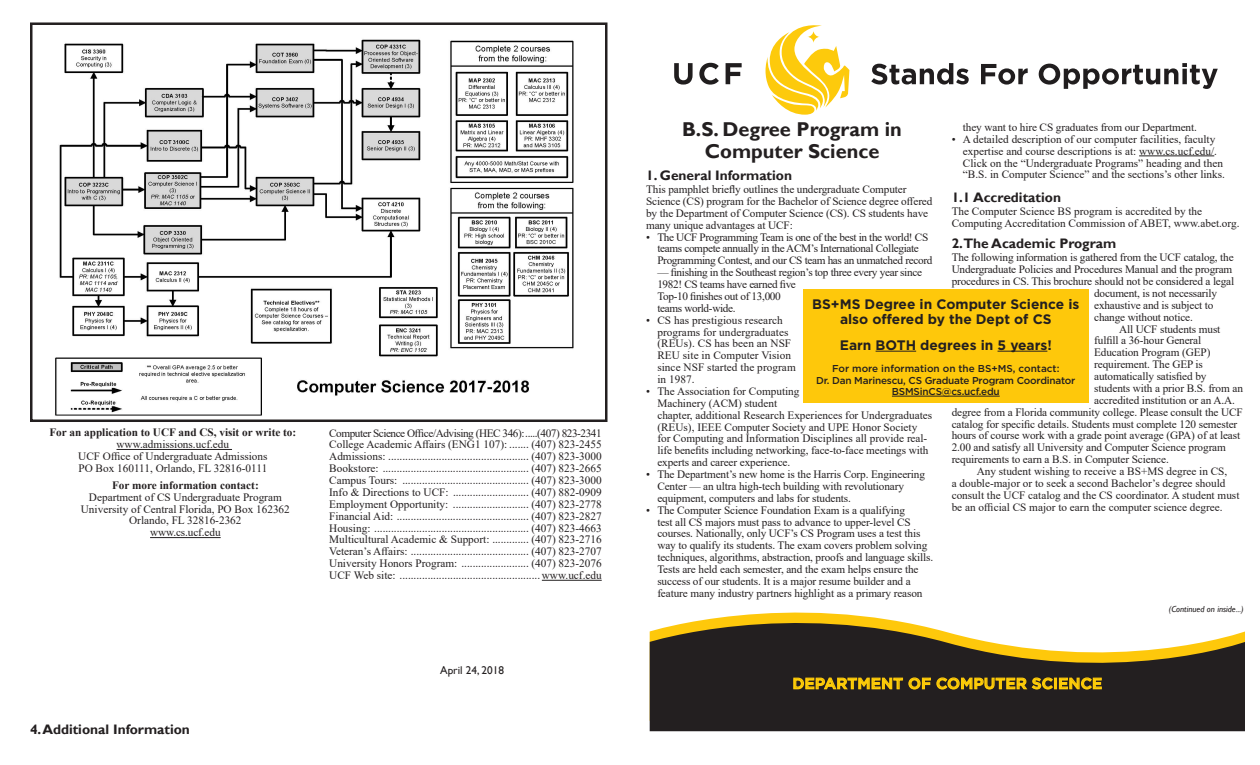
<style>
.page{position:relative;width:1260px;height:765px;background:#fff}
.page>*{position:absolute;margin:0;border:0;box-sizing:border-box;transform-origin:0 0}
.t1{font:700 20px/21.2px "Gill Sans";color:#231f20;text-align:center}
.t2{font:500 15px "Gotham";letter-spacing:.02em;color:#fece08}
.SubHead{font:700 13.75px "Gill Sans";color:#231f20}
.Sub-Subheads{font:700 13.75px/15px "Gotham";color:#231f20;text-align:center}
.Body{font:11.25px/11.9px "Times New Roman";letter-spacing:-.01em;color:#231f20}
.Data_on_back_panel{font:11.25px "Times New Roman";color:#231f20}
.Body_after_1st_Para{font:11.25px/11.9px "Times New Roman";letter-spacing:-.01em;color:#231f20}
.Body-2{font:11.25px/11.9px "Times New Roman";letter-spacing:-.03em;color:#231f20}
.Data_on_back_panel-2{font:11.25px "Times New Roman";letter-spacing:-.04em;color:#231f20}
.Body_after_1st_Para-2{font:700 11.25px "Times New Roman";color:#231f20}
.Body-3{font:700 11.25px "Times New Roman";color:#231f20}
.Data__small_reverse{font:11.25px "Gill Sans";color:#231f20}
.Sub-Subheads-2{font:500 10px/11.2px "Gotham";letter-spacing:-.02em;color:#231f20;text-align:center}
.t3{font:italic 8.75px "Gill Sans";color:#231f20}
</style>
<div class="page">
<hr style="left:117px;top:449px;width:115px;height:1px;background:#231f20">
<hr style="left:150px;top:537px;width:71px;height:1px;background:#231f20">
<hr style="left:542px;top:580px;width:60px;height:1px;background:#231f20">
<hr style="left:1139px;top:156px;width:75px;height:1px;background:#231f20">
<svg style="left:766px;top:25px;width:83px;height:90px"></svg>
<svg style="left:807px;top:31px;width:13px;height:12px"></svg>
<svg style="left:674px;top:63px;width:19px;height:22px"></svg>
<svg style="left:699px;top:63px;width:20px;height:22px"></svg>
<svg style="left:726px;top:63px;width:16px;height:21px"></svg>
<svg style="left:871px;top:63px;width:98px;height:22px"></svg>
<svg style="left:981px;top:64px;width:47px;height:21px"></svg>
<svg style="left:1039px;top:63px;width:179px;height:26px"></svg>
<img style="left:55px;top:39px;width:519px;height:377px">
<div style="left:30px;top:22px;width:578px;height:400px;border:2px solid #231f20"></div>
<svg style="left:650px;top:612px;width:595px;height:119px;fill:#231f20"></svg>
<svg style="left:793px;top:677px;width:310px;height:13px;background:#836916"></svg>
<div style="left:803px;top:289px;width:286px;height:114px;background:#fec80b"></div>
<hr style="left:876px;top:351px;width:40px;height:1px;background:#231f20">
<hr style="left:998px;top:351px;width:49px;height:1px;background:#231f20">
<hr style="left:892px;top:396px;width:108px;height:1px;background:#231f20">
<p class="Body_after_1st_Para-2" style="left:49px;top:424px;width:248px">For an application to UCF and CS, visit or write to:</p>
<p class="Body_after_1st_Para" style="left:117px;top:438px;width:114px">www.admissions.ucf.edu</p>
<p class="Body_after_1st_Para" style="left:78px;top:450px;width:191px">UCF Office of Undergraduate Admissions</p>
<p class="Body_after_1st_Para" style="left:78px;top:462px;width:190px">PO Box 160111, Orlando, FL 32816-0111</p>
<p class="Body-3" style="left:112px;top:477px;width:148px">For more information contact:</p>
<p class="Body" style="left:89px;top:491px;width:194px">Department of CS Undergraduate Program</p>
<p class="Body" style="left:81px;top:503px;width:211px">University of Central Florida, PO Box 162362</p>
<p class="Body" style="left:129px;top:514px;width:114px">Orlando, FL 32816-2362</p>
<p class="Body" style="left:150px;top:526px;width:72px">www.cs.ucf.edu</p>
<p class="Data_on_back_panel-2" style="left:329px;top:425px;width:274px">Computer Science Office/Advising (HEC 346):.....(407) 823-2341</p>
<p class="Data_on_back_panel" style="left:329px;top:437px;width:274px">College Academic Affairs (ENG1 107): ....... (407) 823-2455</p>
<p class="Data_on_back_panel" style="left:329px;top:449px;width:274px">Admissions: .................................................. (407) 823-3000</p>
<p class="Data_on_back_panel" style="left:329px;top:460px;width:274px">Bookstore: .................................................... (407) 823-2665</p>
<p class="Data_on_back_panel" style="left:329px;top:472px;width:274px">Campus Tours: ............................................. (407) 823-3000</p>
<p class="Data_on_back_panel" style="left:329px;top:484px;width:274px">Info &amp; Directions to UCF: ........................... (407) 882-0909</p>
<p class="Data_on_back_panel" style="left:329px;top:496px;width:274px">Employment Opportunity: ........................... (407) 823-2778</p>
<p class="Data_on_back_panel" style="left:329px;top:508px;width:274px">Financial Aid: ............................................... (407) 823-2827</p>
<p class="Data_on_back_panel" style="left:329px;top:520px;width:274px">Housing: ....................................................... (407) 823-4663</p>
<p class="Data_on_back_panel" style="left:329px;top:532px;width:274px">Multicultural Academic &amp; Support: ............. (407) 823-2716</p>
<p class="Data_on_back_panel" style="left:329px;top:544px;width:274px">Veteran’s Affairs: .......................................... (407) 823-2707</p>
<p class="Data_on_back_panel" style="left:329px;top:555px;width:274px">University Honors Program: ........................ (407) 823-2076</p>
<p class="Data_on_back_panel" style="left:329px;top:567px;width:274px">UCF Web site: .................................................. www.ucf.edu</p>
<p class="SubHead" style="left:30px;top:721px;width:161px">4. Additional Information</p>
<p class="Data__small_reverse" style="left:440px;top:663px;width:65px">April 24, 2018</p>
<p class="t1" style="left:682px;top:119px;width:221px">B.S. Degree Program in<br>Computer Science</p>
<p class="SubHead" style="left:646px;top:167px;width:148px">1. General Information</p>
<p class="Body_after_1st_Para" style="left:646px;top:183px;width:288px">This pamphlet briefly outlines the undergraduate Computer Science (CS) program for the Bachelor of Science degree offered by the Department of Computer Science (CS). CS students have many unique advantages at UCF:</p>
<p class="Body-2" style="left:657px;top:231px;width:277px;text-indent:-11px">• The UCF Programming Team is one of the best in the world! CS teams compete annually in the ACM’s International Collegiate<br>Programming Contest, and our CS team has an unmatched record</p>
<p class="Body-2" style="left:657px;top:266px;width:266px">— finishing in the Southeast region’s top three every year since 1982! CS teams have earned five<br>Top-10 finishes out of 13,000<br>teams world-wide.</p>
<p class="Body" style="left:657px;top:314px;width:140px;text-indent:-11px">• CS has prestigious research programs for undergraduates (REUs). CS has been an NSF<br>REU site in Computer Vision since NSF started the program in 1987.</p>
<p class="Body" style="left:657px;top:385px;width:276px;text-indent:-11px">• The Association for Computing<br>Machinery (ACM) student<br>chapter, additional Research Experiences for Undergraduates (REUs), IEEE Computer Society and UPE Honor Society for Computing and Information Disciplines all provide real&shy;life benefits including networking, face-to-face meetings with experts and career experience.</p>
<p class="Body" style="left:657px;top:468px;width:269px;text-indent:-11px">• The Department’s new home is the Harris Corp. Engineering<br>Center — an ultra high-tech building with revolutionary equipment, computers and labs for students.</p>
<p class="Body" style="left:657px;top:504px;width:278px;text-indent:-11px">• The Computer Science Foundation Exam is a qualifying<br>test all CS majors must pass to advance to upper-level CS courses. Nationally, only UCF’s CS Program uses a test this way to qualify its students. The exam covers problem solving techniques, algorithms, abstraction, proofs and language skills.<br>Tests are held each semester, and the exam helps ensure the success of our students. It is a major resume builder and a feature many industry partners highlight as a primary reason</p>
<p class="Body" style="left:963px;top:121px;width:236px">they want to hire CS graduates from our Department.</p>
<p class="Body" style="left:963px;top:133px;width:264px;text-indent:-11px">• A detailed description of our computer facilities, faculty expertise and course descriptions is at: www.cs.ucf.edu/.<br>Click on the “Undergraduate Programs” heading and then “B.S. in Computer Science” and the sections’s other links.</p>
<p class="SubHead" style="left:952px;top:189px;width:111px">1.1 Accreditation</p>
<p class="Body_after_1st_Para" style="left:952px;top:205px;width:289px">The Computer Science BS program is accredited by the<br>Computing Accreditation Commission of ABET, www.abet.org.</p>
<p class="SubHead" style="left:952px;top:235px;width:166px">2.The Academic Program</p>
<p class="Body_after_1st_Para" style="left:952px;top:251px;width:284px">The following information is gathered from the UCF catalog, the</p>
<p class="Body_after_1st_Para" style="left:952px;top:263px;width:282px">Undergraduate Policies and Procedures Manual and the program</p>
<p class="Body_after_1st_Para" style="left:952px;top:275px;width:284px">procedures in CS. This brochure should not be considered a legal</p>
<p class="Body_after_1st_Para" style="left:1094px;top:287px;width:124px">document, is not necessarily</p>
<p class="Body_after_1st_Para" style="left:1094px;top:299px;width:121px">exhaustive and is subject to</p>
<p class="Body_after_1st_Para" style="left:1094px;top:311px;width:100px">change without notice.</p>
<p class="Body" style="left:1119px;top:322px;width:103px">All UCF students must</p>
<p class="Body" style="left:1094px;top:334px;width:109px">fulfill a 36-hour General</p>
<p class="Body" style="left:1094px;top:346px;width:118px">Education Program (GEP)</p>
<p class="Body" style="left:1094px;top:358px;width:110px">requirement. The GEP is</p>
<p class="Body" style="left:1094px;top:370px;width:114px">automatically satisfied by</p>
<p class="Body" style="left:1094px;top:382px;width:150px">students with a prior B.S. from an</p>
<p class="Body" style="left:1094px;top:394px;width:142px">accredited institution or an A.A.</p>
<p class="Body" style="left:952px;top:406px;width:293px">degree from a Florida community college. Please consult the UCF</p>
<p class="Body" style="left:952px;top:417px;width:287px">catalog for specific details. Students must complete 120 semester</p>
<p class="Body" style="left:952px;top:429px;width:290px">hours of course work with a grade point average (GPA) of at least</p>
<p class="Body" style="left:952px;top:441px;width:276px">2.00 and satisfy all University and Computer Science program</p>
<p class="Body" style="left:952px;top:453px;width:219px">requirements to earn a B.S. in Computer Science.</p>
<p class="Body" style="left:952px;top:465px;width:289px;text-indent:25px">Any student wishing to receive a BS+MS degree in CS,<br>a double-major or to seek a second Bachelor’s degree should consult the UCF catalog and the CS coordinator. A student must be an official CS major to earn the computer science degree.</p>
<p class="Sub-Subheads" style="left:812px;top:296px;width:269px">BS+MS Degree in Computer Science is also offered by the Dept of CS</p>
<p class="Sub-Subheads" style="left:840px;top:337px;width:214px">Earn BOTH degrees in 5 years!</p>
<p class="Sub-Subheads-2" style="left:816px;top:363px;width:261px">For more information on the BS+MS, contact:<br>Dr. Dan Marinescu, CS Graduate Program Coordinator<br>BSMSinCS@cs.ucf.edu</p>
<p class="t2" style="left:793px;top:674px;width:311px">DEPARTMENT OF COMPUTER SCIENCE</p>
<p class="t3" style="left:1169px;top:604px;width:76px">(Continued on inside...)</p>
</div>
